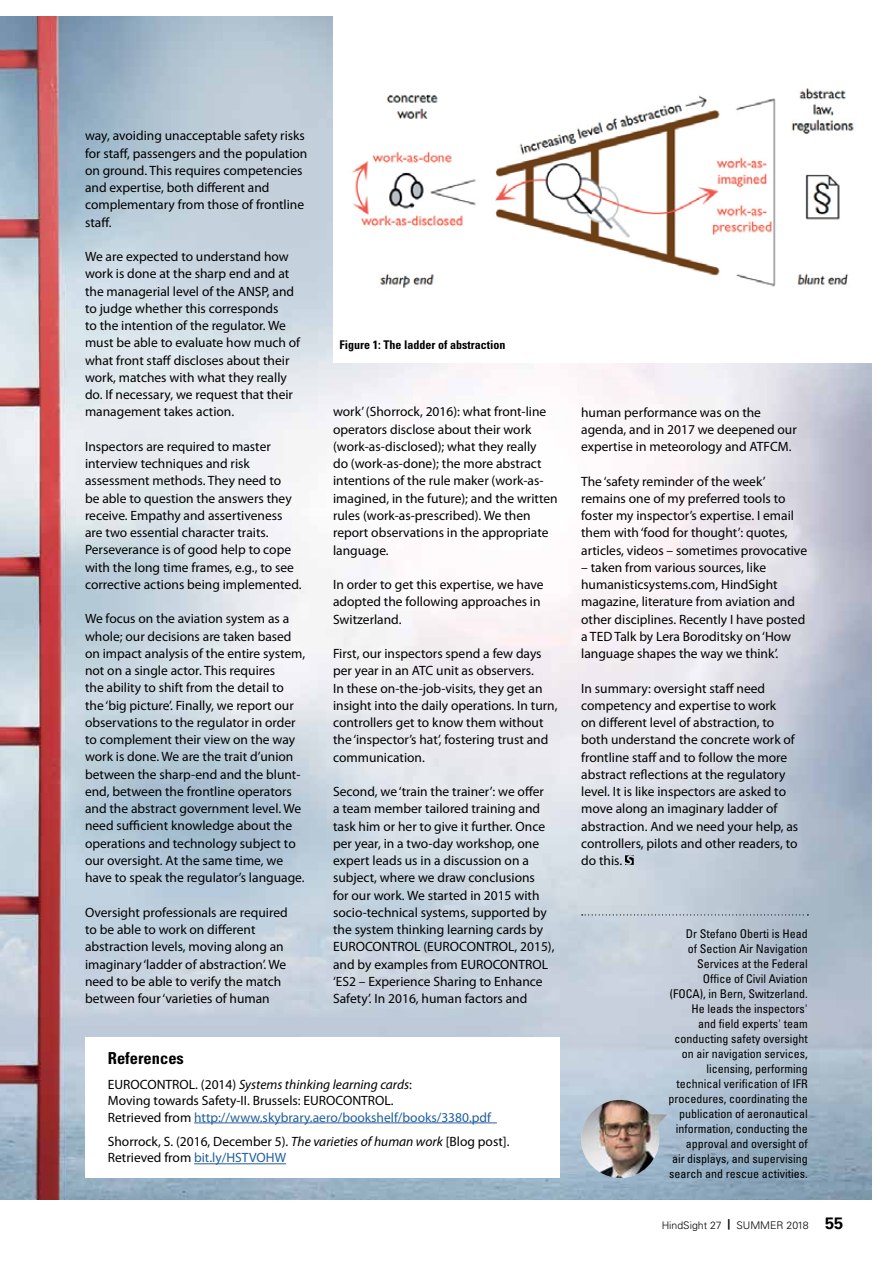
<style>
.page{position:relative;width:893px;height:1263px;background:#fff}
.page>*{position:absolute;margin:0;border:0;box-sizing:border-box;transform-origin:0 0}
.t1{font:700 condensed 16.5px "Univers LT Std";color:#000}
.t2{font:13.5px/17.2px "Myriad Pro";color:#000}
.t3{font:condensed 12px/15px "Univers LT Std";color:#000;text-align:right}
.t4{font:700 condensed 12px "Univers LT Std";color:#000}
.t5{font:300 10.5px "Univers LT Std";color:#000}
.s1{font-style:italic}
.s2{color:#215e9e}
.s3{font-weight:700}
.s4{font-weight:700;font-size:16.5px}
</style>
<div class="page">
<img style="left:0;top:17px;width:872px;height:1182px">
<svg style="left:625px;top:855px;width:9px;height:10px"></svg>
<img style="left:581px;top:1100px;width:86px;height:78px">
<svg style="left:582px;top:914px;width:226px;height:1px"></svg>
<div style="left:85px;top:1037px;width:475px;height:141px;background:#fff"></div>
<hr style="left:194px;top:1122px;width:303px;height:1px;background:#215e9e">
<hr style="left:194px;top:1163px;width:92px;height:1px;background:#215e9e">
<div style="left:333px;top:10px;width:560px;height:353px;background:#fff"></div>
<img style="left:352px;top:88px;width:502px;height:200px">
<p class="t2" style="left:85px;top:127px;width:224px">way, avoiding unacceptable safety risks for staff, passengers and the population on ground. This requires competencies and expertise, both different and complementary from those of frontline staff.</p>
<p class="t2" style="left:85px;top:248px;width:217px">We are expected to understand how work is done at the sharp end and at the managerial level of the ANSP, and to judge whether this corresponds<br>to the intention of the regulator. We must be able to evaluate how much of what front staff discloses about their work, matches with what they really do. If necessary, we request that their management takes action.</p>
<p class="t2" style="left:85px;top:437px;width:218px">Inspectors are required to master interview techniques and risk assessment methods. They need to<br>be able to question the answers they receive. Empathy and assertiveness are two essential character traits.<br>Perseverance is of good help to cope with the long time frames, e.g., to see corrective actions being implemented.</p>
<p class="t2" style="left:85px;top:610px;width:222px">We focus on the aviation system as a whole; our decisions are taken based on impact analysis of the entire system, not on a single actor. This requires<br>the ability to shift from the detail to the ‘big picture’. Finally, we report our observations to the regulator in order to complement their view on the way work is done. We are the trait d’union between the sharp-end and the blunt&shy;end, between the frontline operators and the abstract government level. We need sufficient knowledge about the operations and technology subject to our oversight. At the same time, we have to speak the regulator’s language.</p>
<p class="t2" style="left:85px;top:903px;width:204px">Oversight professionals are required to be able to work on different abstraction levels, moving along an imaginary ‘ladder of abstraction’. We need to be able to verify the match between four ‘varieties of human</p>
<p class="t4" style="left:339px;top:337px;width:167px">Figure 1: The ladder of abstraction</p>
<p class="t2" style="left:333px;top:403px;width:226px">work’ (Shorrock, 2016): what front-line operators disclose about their work (work-as-disclosed); what they really<br>do (work-as-done); the more abstract intentions of the rule maker (work-as&shy;imagined, in the future); and the written rules (work-as-prescribed). We then report observations in the appropriate language.</p>
<p class="t2" style="left:333px;top:576px;width:212px">In order to get this expertise, we have adopted the following approaches in<br>Switzerland.</p>
<p class="t2" style="left:333px;top:645px;width:226px">First, our inspectors spend a few days per year in an ATC unit as observers.<br>In these on-the-job-visits, they get an insight into the daily operations. In turn, controllers get to know them without the ‘inspector’s hat’, fostering trust and communication.</p>
<p class="t2" style="left:333px;top:783px;width:223px">Second, we ‘train the trainer’: we offer<br>a team member tailored training and task him or her to give it further. Once per year, in a two-day workshop, one expert leads us in a discussion on a subject, where we draw conclusions<br>for our work. We started in 2015 with socio-technical systems, supported by the system thinking learning cards by EUROCONTROL (EUROCONTROL, 2015), and by examples from EUROCONTROL ‘ES2 – Experience Sharing to Enhance Safety’. In 2016, human factors and</p>
<p class="t1" style="left:108px;top:1048px;width:78px">References</p>
<p class="t2" style="left:108px;top:1076px;width:385px;line-height:16.2px">EUROCONTROL. (2014) <span class="s1">Systems thinking learning cards</span>:<br>Moving towards Safety-II. Brussels: EUROCONTROL.<br>Retrieved from <span class="s2">http://www.skybrary.aero/bookshelf/books/3380.pdf</span></p>
<p class="t2" style="left:108px;top:1133px;width:403px;line-height:16.2px">Shorrock, S. (2016, December 5). <span class="s1">The varieties of human work</span> [Blog post].<br>Retrieved from <span class="s2">bit.ly/HSTVOHW</span></p>
<p class="t2" style="left:581px;top:403px;width:217px">human performance was on the agenda, and in 2017 we deepened our expertise in meteorology and ATFCM.</p>
<p class="t2" style="left:581px;top:472px;width:227px">The ‘safety reminder of the week’ remains one of my preferred tools to foster my inspector’s expertise. I email them with ‘food for thought’: quotes, articles, videos – sometimes provocative</p>
<p class="t2" style="left:581px;top:558px;width:226px">– taken from various sources, like humanisticsystems.com, HindSight magazine, literature from aviation and other disciplines. Recently I have posted a TED Talk by Lera Boroditsky on ‘How language shapes the way we think’.</p>
<p class="t2" style="left:581px;top:679px;width:219px">In summary: oversight staff need competency and expertise to work<br>on different level of abstraction, to both understand the concrete work of frontline staff and to follow the more abstract reflections at the regulatory level. It is like inspectors are asked to move along an imaginary ladder of abstraction. And we need your help, as controllers, pilots and other readers, to do this.</p>
<p class="t3" style="left:669px;top:926px;width:141px">Dr Stefano Oberti is Head<br>of Section Air Navigation<br>Services at the Federal<br>Office of Civil Aviation (FOCA), in Bern, Switzerland.<br>He leads the inspectors'<br>and field experts' team conducting safety oversight on air navigation services, licensing, performing technical verification of IFR procedures, coordinating the publication of aeronautical information, conducting the approval and oversight of<br>air displays, and supervising search and rescue activities.</p>
<p class="t5" style="left:662px;top:1219px;width:183px">HindSight 27 <span class="s3">|</span> SUMMER 2018 <span class="s4">55</span></p>
</div>
